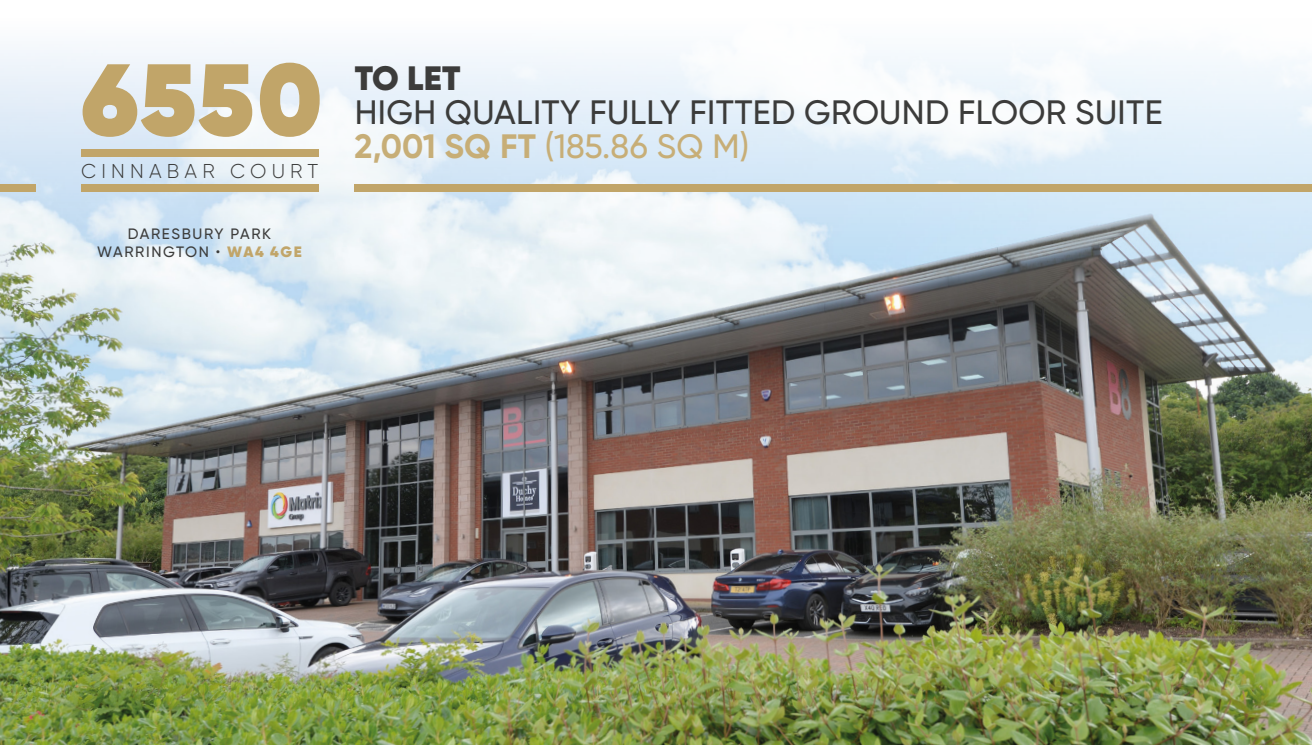
<style>
.page{position:relative;width:1312px;height:745px;background:#fff}
.page>*{position:absolute;margin:0;border:0;box-sizing:border-box;transform-origin:0 0}
.t1{font:800 101.25px "Gilroy";color:#c1a569}
.t2{font:500 33.75px/33.8px "Gilroy";letter-spacing:.01em;color:#3c3c3b}
.t3{font:900 33.75px "Gilroy";color:#3c3c3b}
.t4{font:300 20px "Gilroy";letter-spacing:.26em;color:#3c3c3b}
.t5{font:500 15px/18px "Gilroy";letter-spacing:.11em;color:#3c3c3b;text-align:center}
.s1{font-weight:400}
.s2{font-weight:900;color:#c1a569}
.s3{font-weight:700;color:#c7ae77}
.s4{color:#c7ae77}
</style>
<div class="page">
<img style="left:0;top:47px;width:1311px;height:697px">
<div style="left:81px;top:184px;width:238px;height:7px;background:#c1a569"></div>
<div style="left:81px;top:149px;width:238px;height:7px;background:#c1a569"></div>
<div style="left:354px;top:184px;width:957px;height:7px;background:#c1a569"></div>
<div style="left:0;top:184px;width:35px;height:7px;background:#c1a569"></div>
<h1 class="t1" style="left:81px;top:35px;width:241px">6550</h1>
<p class="t4" style="left:81px;top:159px;width:238px">CINNABAR COURT</p>
<p class="t5" style="left:97px;top:224px;width:206px">DARESBURY PARK<br>WARRINGTON <span class="s1">•</span> <span class="s2">WA4 4GE</span></p>
<p class="t3" style="left:354px;top:57px;width:107px">TO LET</p>
<p class="t2" style="left:354px;top:95px;width:809px">HIGH QUALITY FULLY FITTED GROUND FLOOR SUITE<br><span class="s3">2,001 SQ FT</span> <span class="s4">(185.86 SQ M)</span></p>
</div>
